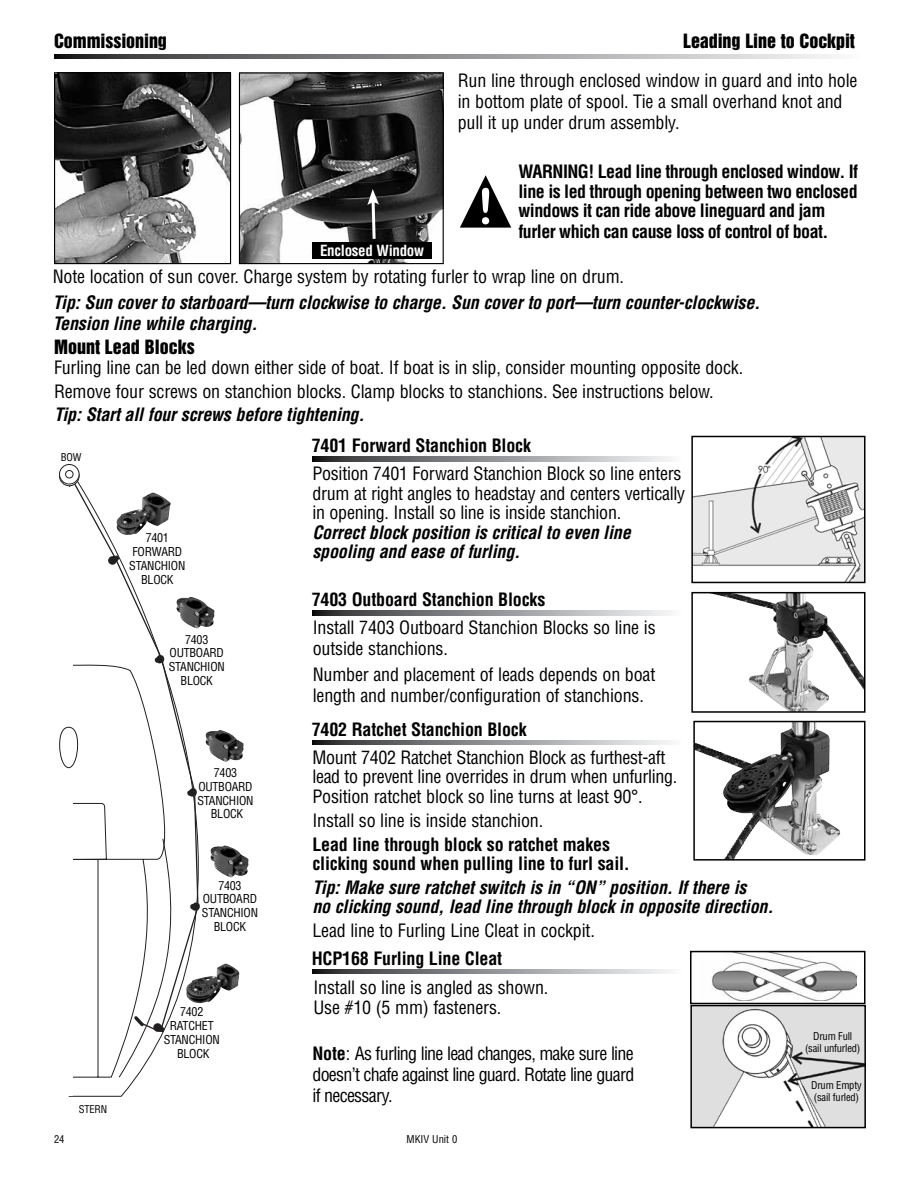
<style>
.page{position:relative;width:918px;height:1188px;background:#fff}
.page>*{position:absolute;margin:0;border:0;box-sizing:border-box;transform-origin:0 0}
.t1{font:condensed 18px/21px "Helvetica";letter-spacing:-.01em;color:#000}
.t2{font:italic 700 condensed 18px/19.5px "Helvetica";letter-spacing:-.01em;color:#000}
.t3{font:700 condensed 18px/19.5px "Helvetica";letter-spacing:-.01em;color:#000}
.t4{font:700 condensed 18px/20px "Helvetica";letter-spacing:-.03em;color:#000}
.t5{font:18px "Helvetica Inserat";letter-spacing:-.005em;color:#000}
.t6{font:700 condensed 15px "Helvetica";letter-spacing:-.02em;color:#fff}
.t7{font:condensed 12px/13.8px "Helvetica";letter-spacing:-.02em;color:#000;text-align:center}
.t8{font:condensed 10.5px/12px "Helvetica";letter-spacing:-.02em;color:#000}
.t9{font:condensed 10.5px "Helvetica";color:#000}
.s1{font-weight:700}
</style>
<div class="page">
<svg style="left:54px;top:54px;width:783px;height:4px;background:#8f9193"></svg>
<img style="left:56px;top:74px;width:173px;height:188px">
<div style="left:54px;top:72px;width:177px;height:192px;border:1px solid #000"></div>
<img style="left:693px;top:1008px;width:170px;height:117px">
<div style="left:690px;top:1005px;width:176px;height:123px;border:2px solid #000"></div>
<img style="left:711px;top:954px;width:146px;height:47px">
<div style="left:690px;top:951px;width:176px;height:53px;border:2px solid #000"></div>
<img style="left:694px;top:439px;width:169px;height:141px">
<div style="left:691px;top:436px;width:175px;height:147px;border:2px solid #000"></div>
<svg style="left:312px;top:457px;width:359px;height:4px"></svg>
<img style="left:718px;top:595px;width:111px;height:115px">
<div style="left:691px;top:592px;width:175px;height:121px;border:2px solid #000"></div>
<svg style="left:312px;top:611px;width:359px;height:4px"></svg>
<img style="left:696px;top:724px;width:124px;height:134px">
<div style="left:693px;top:721px;width:173px;height:140px;border:2px solid #000"></div>
<svg style="left:312px;top:740px;width:359px;height:5px;background:#8f9092"></svg>
<svg style="left:312px;top:969px;width:359px;height:5px;background:#8f9092"></svg>
<svg style="left:460px;top:175px;width:51px;height:53px"></svg>
<img style="left:241px;top:74px;width:201px;height:188px">
<div style="left:239px;top:72px;width:205px;height:192px;border:1px solid #000"></div>
<div style="left:312px;top:242px;width:120px;height:16px;background:#000"></div>
<svg style="left:367px;top:189px;width:12px;height:53px"></svg>
<svg style="left:69px;top:485px;width:67px;height:612px"></svg>
<div style="left:61px;top:487px;width:11px;height:609px;background:#fff"></div>
<svg style="left:59px;top:727px;width:14px;height:41px"></svg>
<svg style="left:73px;top:484px;width:126px;height:548px"></svg>
<svg style="left:119px;top:838px;width:61px;height:240px"></svg>
<div style="left:59px;top:466px;width:20px;height:20px;border:1px solid #221f1f;border-radius:50%"></div>
<svg style="left:59px;top:464px;width:21px;height:21px"></svg>
<svg style="left:187px;top:788px;width:10px;height:9px"></svg>
<svg style="left:154px;top:655px;width:10px;height:8px"></svg>
<svg style="left:190px;top:902px;width:10px;height:9px"></svg>
<svg style="left:108px;top:555px;width:11px;height:10px"></svg>
<img style="left:115px;top:493px;width:56px;height:43px">
<img style="left:176px;top:597px;width:39px;height:32px">
<img style="left:205px;top:730px;width:39px;height:32px">
<img style="left:210px;top:845px;width:39px;height:33px">
<img style="left:185px;top:963px;width:54px;height:41px">
<p class="t5" style="left:54px;top:31px;width:114px">Commissioning</p>
<p class="t5" style="left:683px;top:31px;width:173px">Leading Line to Cockpit</p>
<p class="t1" style="left:458px;top:70px;width:401px">Run line through enclosed window in guard and into hole in bottom plate of spool. Tie a small overhand knot and pull it up under drum assembly.</p>
<p class="t4" style="left:519px;top:162px;width:341px">WARNING! Lead line through enclosed window. If line is led through opening between two enclosed windows it can ride above lineguard and jam furler which can cause loss of control of boat.</p>
<p class="t1" style="left:53px;top:266px;width:573px">Note location of sun cover. Charge system by rotating furler to wrap line on drum.</p>
<p class="t2" style="left:53px;top:292px;width:709px;line-height:21px">Tip: Sun cover to starboard—turn clockwise to charge. Sun cover to port—turn counter-clockwise.<br>Tension line while charging.</p>
<p class="t6" style="left:320px;top:241px;width:106px">Enclosed Window</p>
<p class="t5" style="left:54px;top:337px;width:142px">Mount Lead Blocks</p>
<p class="t1" style="left:54px;top:355px;width:691px;line-height:23.9px">Furling line can be led down either side of boat. If boat is in slip, consider mounting opposite dock.<br>Remove four screws on stanchion blocks. Clamp blocks to stanchions. See instructions below.</p>
<p class="t2" style="left:54px;top:405px;width:312px">Tip: Start all four screws before tightening.</p>
<p class="t8" style="left:61px;top:451px;width:22px">BOW</p>
<p class="t7" style="left:129px;top:531px;width:58px">7401<br>FORWARD<br>STANCHION<br>BLOCK</p>
<p class="t7" style="left:169px;top:632px;width:58px">7403<br>OUTBOARD<br>STANCHION<br>BLOCK</p>
<p class="t8" style="left:79px;top:1103px;width:30px">STERN</p>
<p class="t7" style="left:197px;top:766px;width:58px">7403<br>OUTBOARD<br>STANCHION<br>BLOCK</p>
<p class="t7" style="left:202px;top:878px;width:58px">7403<br>OUTBOARD<br>STANCHION<br>BLOCK</p>
<p class="t7" style="left:164px;top:1005px;width:58px">7402<br>RATCHET<br>STANCHION<br>BLOCK</p>
<p class="t3" style="left:312px;top:436px;width:221px">7401 Forward Stanchion Block</p>
<p class="t1" style="left:312px;top:463px;width:374px;line-height:19.5px">Position 7401 Forward Stanchion Block so line enters drum at right angles to headstay and centers vertically in opening. Install so line is inside stanchion.</p>
<p class="t2" style="left:312px;top:522px;width:320px">Correct block position is critical to even line spooling and ease of furling.</p>
<p class="t3" style="left:312px;top:589px;width:235px">7403 Outboard Stanchion Blocks</p>
<p class="t1" style="left:313px;top:617px;width:344px">Install 7403 Outboard Stanchion Blocks so line is outside stanchions.</p>
<p class="t1" style="left:313px;top:663px;width:344px">Number and placement of leads depends on boat length and number/configuration of stanchions.</p>
<p class="t3" style="left:312px;top:719px;width:216px">7402 Ratchet Stanchion Block</p>
<p class="t1" style="left:312px;top:747px;width:366px;line-height:19.5px">Mount 7402 Ratchet Stanchion Block as furthest-aft lead to prevent line overrides in drum when unfurling.<br>Position ratchet block so line turns at least 90°.</p>
<p class="t1" style="left:312px;top:809px;width:232px">Install so line is inside stanchion.</p>
<p class="t3" style="left:312px;top:834px;width:319px">Lead line through block so ratchet makes clicking sound when pulling line to furl sail.</p>
<p class="t2" style="left:312px;top:877px;width:462px">Tip: Make sure ratchet switch is in “ON” position. If there is<br>no clicking sound, lead line through block in opposite direction.</p>
<p class="t1" style="left:312px;top:920px;width:284px">Lead line to Furling Line Cleat in cockpit.</p>
<p class="t3" style="left:312px;top:948px;width:192px">HCP168 Furling Line Cleat</p>
<p class="t1" style="left:313px;top:978px;width:236px;line-height:19.5px">Install so line is angled as shown.<br>Use #10 (5 mm) fasteners.</p>
<p class="t1" style="left:312px;top:1043px;width:324px;text-align:justify"><span class="s1">Note</span>: As furling line lead changes, make sure line doesn’t chafe against line guard. Rotate line guard if necessary.</p>
<p class="t8" style="left:54px;top:1133px;width:12px">24</p>
<p class="t9" style="left:407px;top:1132px;width:52px">MKIV Unit 0</p>
<p class="t8" style="left:805px;top:1030px;width:57px;text-align:center">Drum Full (sail unfurled)</p>
<p class="t8" style="left:811px;top:1079px;width:52px">Drum Empty (sail furled)</p>
</div>
